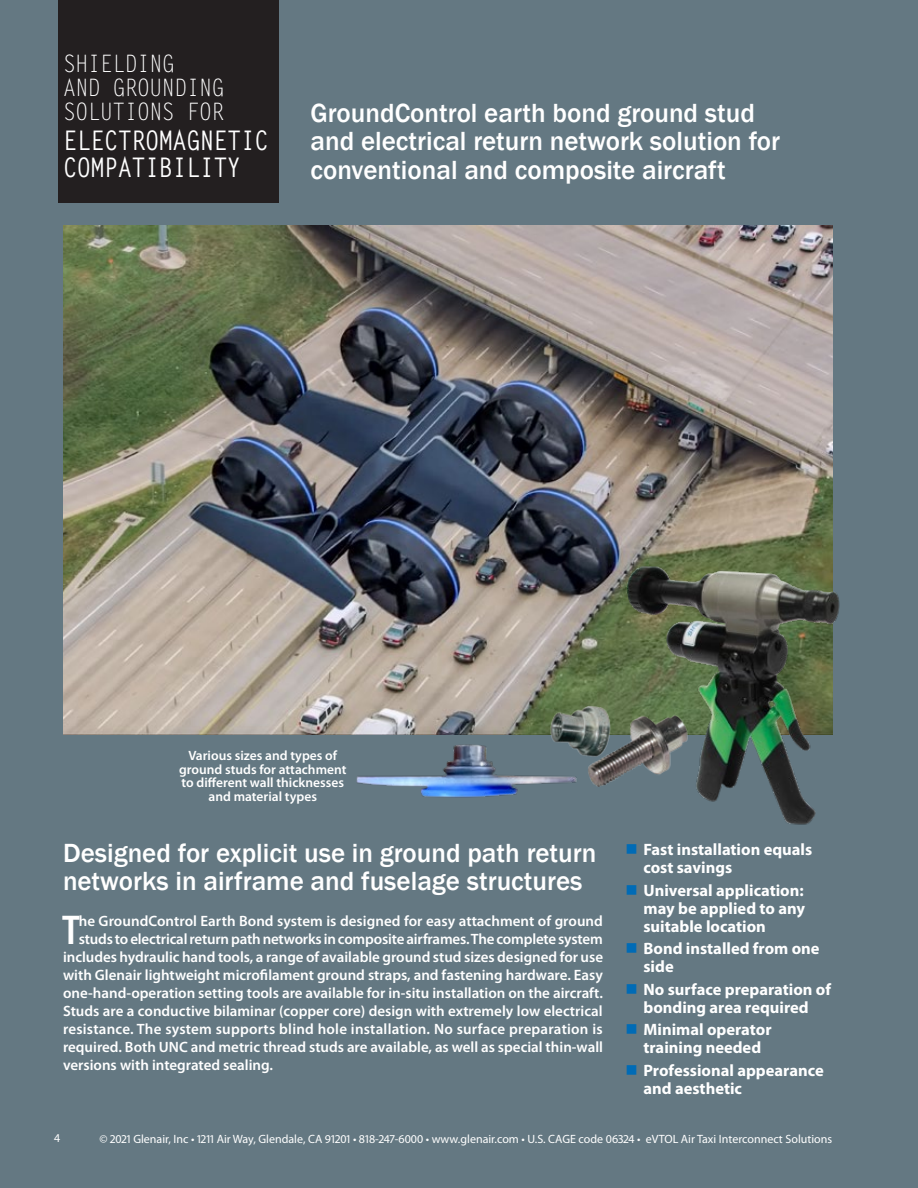
<style>
.page{position:relative;width:918px;height:1188px;background:#647882}
.page>*{position:absolute;margin:0;border:0;box-sizing:border-box;transform-origin:0 0}
.QCS_body_text_DC{font:500 condensed 42px "Franklin Gothic";color:#fff}
.QCS_splash_hb{font:500 27px/28.5px "Franklin Gothic";color:#fff}
.t1{font:700 27px/27px "Letter Gothic Std";letter-spacing:-.025em;color:#fff;scale:.88 1}
.t2{font:24px/24px "Letter Gothic Std";letter-spacing:-.02em;color:#fff;scale:.89 1}
.t3{font:700 16.5px/18px "Myriad Pro";color:#fff}
.QCS_body_text_DC-2{font:600 15px "Myriad Pro";color:#fff}
.cap_c_W{font:600 13.5px/13.5px "Myriad Pro";color:#fff;text-align:center}
.t4{font:12px "Myriad Pro";color:#fff}
</style>
<div class="page">
<div style="left:58px;top:0;width:221px;height:202px;background:#231f20"></div>
<img style="left:63px;top:225px;width:769px;height:510px">
<img style="left:343px;top:731px;width:204px;height:67px">
<img style="left:616px;top:551px;width:224px;height:274px">
<img style="left:547px;top:704px;width:143px;height:84px">
<p class="t2" style="left:63px;top:52px;width:183px">SHIELDING<br>AND GROUNDING<br>SOLUTIONS FOR</p>
<p class="t1" style="left:63px;top:127px;width:235px">ELECTROMAGNETIC<br>COMPATIBILITY</p>
<p class="QCS_splash_hb" style="left:310px;top:99px;width:471px">GroundControl earth bond ground stud and electrical return network solution for conventional and composite aircraft</p>
<p class="cap_c_W" style="left:179px;top:749px;width:169px">Various sizes and types of ground studs for attachment to different wall thicknesses and material types</p>
<p class="QCS_splash_hb" style="left:63px;top:839px;width:535px">Designed for explicit use in ground path return networks in airframe and fuselage structures</p>
<p class="QCS_body_text_DC" style="left:63px;top:902px;width:17px">T</p>
<p class="QCS_body_text_DC-2" style="left:79px;top:911px;width:526px">he GroundControl Earth Bond system is designed for easy attachment of ground</p>
<p class="QCS_body_text_DC-2" style="left:79px;top:929px;width:525px">studs to electrical return path networks in composite airframes. The complete system</p>
<p class="QCS_body_text_DC-2" style="left:63px;top:947px;width:542px">includes hydraulic hand tools, a range of available ground stud sizes designed for use</p>
<p class="QCS_body_text_DC-2" style="left:63px;top:965px;width:541px">with Glenair lightweight microfilament ground straps, and fastening hardware. Easy</p>
<p class="QCS_body_text_DC-2" style="left:63px;top:983px;width:541px">one-hand-operation setting tools are available for in-situ installation on the aircraft.</p>
<p class="QCS_body_text_DC-2" style="left:63px;top:1001px;width:541px">Studs are a conductive bilaminar (copper core) design with extremely low electrical</p>
<p class="QCS_body_text_DC-2" style="left:63px;top:1019px;width:541px">resistance. The system supports blind hole installation. No surface preparation is</p>
<p class="QCS_body_text_DC-2" style="left:63px;top:1037px;width:542px">required. Both UNC and metric thread studs are available, as well as special thin-wall</p>
<p class="QCS_body_text_DC-2" style="left:63px;top:1055px;width:212px">versions with integrated sealing.</p>
<p class="t3" style="left:644px;top:840px;width:170px">Fast installation equals cost savings</p>
<p class="t3" style="left:644px;top:880px;width:163px;text-align:justify">Universal application: may be applied to any suitable location</p>
<p class="t3" style="left:644px;top:939px;width:178px">Bond installed from one side</p>
<p class="t3" style="left:644px;top:979px;width:189px">No surface preparation of bonding area required</p>
<p class="t3" style="left:644px;top:1020px;width:130px">Minimal operator training needed</p>
<p class="t3" style="left:644px;top:1060px;width:182px">Professional appearance and aesthetic</p>
<p class="t4" style="left:54px;top:1131px;width:8px">4</p>
<p class="t4" style="left:99px;top:1132px;width:734px">© 2021 Glenair, Inc • 1211 Air Way, Glendale, CA 91201 • 818-247-6000 • www.glenair.com • U.S. CAGE code 06324 • eVTOL Air Taxi Interconnect Solutions</p>
</div>
